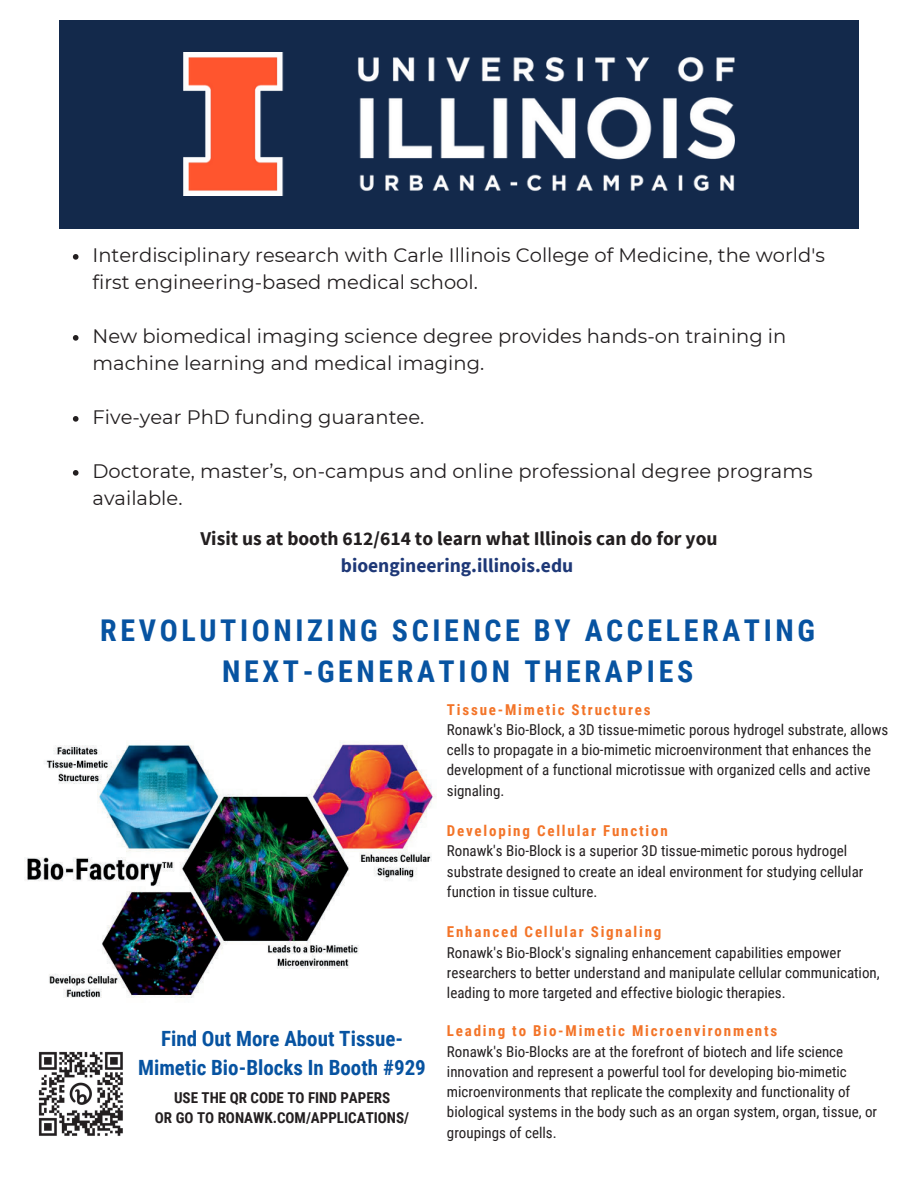
<style>
.page{position:relative;width:918px;height:1188px;background:#fff}
.page>*{position:absolute;margin:0;border:0;box-sizing:border-box;transform-origin:0 0}
.t1{font:700 30px/41.7px "Roboto Condensed";letter-spacing:.12em;color:#0753a1;text-align:center}
.t2{font:700 21px/29.2px "Roboto Condensed";color:#0753a1;text-align:center}
.t3{font:19.5px/27px "Montserrat";color:#231f20}
.t4{font:700 19.5px "Source Sans Pro";color:#231f20}
.t5{font:700 19.5px "Source Sans Pro";color:#1e3877}
.t6{font:15px/20.2px "Roboto Condensed";color:#231f20}
.t7{font:700 15px/20.2px "Roboto Condensed";color:#231f20;text-align:center}
.s1{font-weight:700;color:#f37428}
</style>
<div class="page">
<div style="left:59px;top:20px;width:800px;height:209px;background:#13294b"></div>
<img style="left:184px;top:53px;width:551px;height:143px">
<svg style="left:73px;top:254px;width:6px;height:6px"></svg>
<svg style="left:73px;top:335px;width:6px;height:6px"></svg>
<svg style="left:73px;top:416px;width:6px;height:6px"></svg>
<svg style="left:73px;top:470px;width:6px;height:6px"></svg>
<img style="left:25px;top:740px;width:412px;height:258px">
<img style="left:38px;top:1051px;width:85px;height:85px">
<h3 class="t3" style="left:93px;top:241px;width:734px">Interdisciplinary research with Carle Illinois College of Medicine, the world's first engineering-based medical school.</h3>
<h3 class="t3" style="left:93px;top:322px;width:695px">New biomedical imaging science degree provides hands-on training in machine learning and medical imaging.</h3>
<h3 class="t3" style="left:93px;top:403px;width:333px">Five-year PhD funding guarantee.</h3>
<h3 class="t3" style="left:93px;top:457px;width:722px">Doctorate, master’s, on-campus and online professional degree programs available.</h3>
<h3 class="t4" style="left:200px;top:526px;width:519px">Visit us at booth 612/614 to learn what Illinois can do for you</h3>
<h3 class="t5" style="left:341px;top:553px;width:234px">bioengineering.illinois.edu</h3>
<p class="t1" style="left:100px;top:608px;width:716px">REVOLUTIONIZING SCIENCE BY ACCELERATING<br>NEXT-GENERATION THERAPIES</p>
<p class="t6" style="left:447px;top:699px;width:443px"><span class="s1">Tissue-Mimetic Structures<br></span>Ronawk's Bio-Block, a 3D tissue-mimetic porous hydrogel substrate, allows cells to propagate in a bio-mimetic microenvironment that enhances the development of a functional microtissue with organized cells and active signaling.</p>
<p class="t6" style="left:447px;top:820px;width:418px"><span class="s1">Developing Cellular Function<br></span>Ronawk's Bio-Block is a superior 3D tissue-mimetic porous hydrogel substrate designed to create an ideal environment for studying cellular function in tissue culture.</p>
<p class="t6" style="left:447px;top:921px;width:434px"><span class="s1">Enhanced Cellular Signaling<br></span>Ronawk's Bio-Block's signaling enhancement capabilities empower researchers to better understand and manipulate cellular communication, leading to more targeted and effective biologic therapies.</p>
<p class="t6" style="left:447px;top:1020px;width:432px"><span class="s1">Leading to Bio-Mimetic Microenvironments<br></span>Ronawk's Bio-Blocks are at the forefront of biotech and life science innovation and represent a powerful tool for developing bio-mimetic microenvironments that replicate the complexity and functionality of biological systems in the body such as an organ system, organ, tissue, or groupings of cells.</p>
<p class="t2" style="left:138px;top:1023px;width:289px">Find Out More About Tissue-<br>Mimetic Bio-Blocks In Booth #929</p>
<p class="t7" style="left:155px;top:1087px;width:256px">USE THE QR CODE TO FIND PAPERS<br>OR GO TO RONAWK.COM/APPLICATIONS/</p>
</div>
